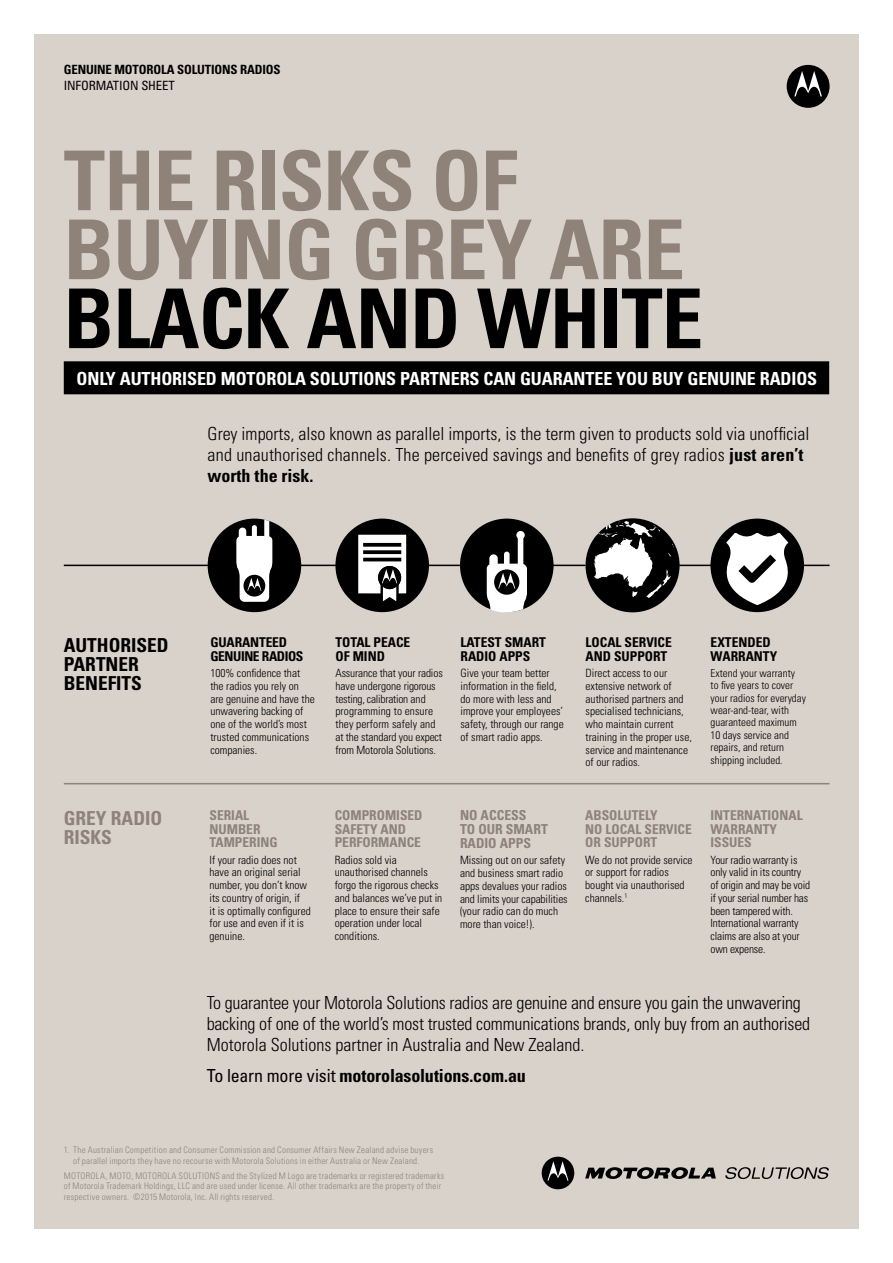
<style>
.page{position:relative;width:893px;height:1263px;background:#fff}
.page>*{position:absolute;margin:0;border:0;box-sizing:border-box;transform-origin:0 0}
.t1{font:700 condensed 82.5px/69px "Univers";letter-spacing:-.01em;color:#8e8279}
.t2{font:700 condensed 82.5px "Univers";letter-spacing:-.01em;color:#000}
.t3{font:700 condensed 19.2px/19.2px "Univers";color:#000}
.t4{font:700 condensed 19.2px/19.2px "Univers";color:#8e8279}
.t5{font:300 condensed 18px/21px "Univers";color:#000}
.t6{font:700 condensed 18px "Univers";letter-spacing:-.005em;color:#fff}
.t7{font:700 condensed 18px "Univers";letter-spacing:-.01em;color:#000}
.t8{font:700 condensed 13.8px/13.8px "Univers";color:#8e8279}
.t9{font:700 condensed 13.5px/13.5px "Univers";color:#8e8279}
.t10{font:700 condensed 13.5px/13.5px "Univers";color:#000}
.t11{font:700 condensed 13.5px/13.5px "Univers";letter-spacing:-.03em;color:#000}
.t12{font:700 condensed 12.75px "Univers";letter-spacing:-.01em;color:#000}
.t13{font:condensed 12.75px "Univers";letter-spacing:-.01em;color:#000}
.t14{font:300 condensed 11.4px/12.8px "Univers";color:#000}
.t15{font:300 condensed 10.95px/12.5px "Univers";color:#000}
.t16{font:300 condensed 9px/10.5px "Univers";letter-spacing:.025em;color:#8e8279;text-align:center}
.s1{font-weight:700}
.s2{font-weight:400}
</style>
<div class="page">
<div style="left:34px;top:34px;width:825px;height:1195px;background:#d9d2cb"></div>
<hr style="left:64px;top:565px;width:766px;height:1px;background:#000">
<div style="left:64px;top:361px;width:765px;height:33px;background:#000"></div>
<svg style="left:542px;top:1157px;width:32px;height:32px"></svg>
<svg style="left:585px;top:1167px;width:131px;height:12px"></svg>
<svg style="left:725px;top:1167px;width:104px;height:12px"></svg>
<div style="left:335px;top:519px;width:94px;height:93px;background:#000;border-radius:50%"></div>
<div style="left:710px;top:519px;width:94px;height:93px;background:#000;border-radius:50%"></div>
<svg style="left:723px;top:533px;width:68px;height:71px"></svg>
<div style="left:208px;top:519px;width:93px;height:93px;background:#000;border-radius:50%"></div>
<svg style="left:224px;top:518px;width:52px;height:84px"></svg>
<svg style="left:358px;top:535px;width:48px;height:66px"></svg>
<div style="left:460px;top:519px;width:94px;height:93px;background:#000;border-radius:50%"></div>
<svg style="left:585px;top:518px;width:95px;height:94px"></svg>
<hr style="left:64px;top:783px;width:766px;height:1px;background:#8e8279">
<svg style="left:486px;top:531px;width:41px;height:82px"></svg>
<svg style="left:787px;top:65px;width:43px;height:43px"></svg>
<p class="t12" style="left:64px;top:62px;width:218px">GENUINE MOTOROLA SOLUTIONS RADIOS</p>
<p class="t13" style="left:64px;top:77px;width:113px">INFORMATION SHEET</p>
<h1 class="t1" style="left:64px;top:146px;width:623px">THE RISKS OF<br>BUYING GREY ARE</h1>
<h1 class="t2" style="left:64px;top:268px;width:641px">BLACK AND WHITE</h1>
<h3 class="t6" style="left:77px;top:367px;width:742px">ONLY AUTHORISED MOTOROLA SOLUTIONS PARTNERS CAN GUARANTEE YOU BUY GENUINE RADIOS</h3>
<h3 class="t5" style="left:208px;top:423px;width:603px">Grey imports, also known as parallel imports, is the term given to products sold via unofficial and unauthorised channels. The perceived savings and benefits of grey radios <span class="s1">just aren’t worth the risk.</span></h3>
<h2 class="t3" style="left:64px;top:635px;width:106px">AUTHORISED<br>PARTNER<br>BENEFITS</h2>
<p class="t11" style="left:210px;top:635px;width:95px">GUARANTEED<br>GENUINE RADIOS</p>
<p class="t14" style="left:210px;top:667px;width:106px">100% confidence that the radios you rely on are genuine and have the unwavering backing of one of the world’s most trusted communications companies.</p>
<p class="t10" style="left:335px;top:635px;width:76px">TOTAL PEACE<br>OF MIND</p>
<p class="t14" style="left:335px;top:667px;width:109px">Assurance that your radios have undergone rigorous testing, calibration and programming to ensure they perform safely and at the standard you expect from Motorola Solutions.</p>
<p class="t10" style="left:460px;top:635px;width:87px">LATEST SMART<br>RADIO APPS</p>
<p class="t14" style="left:460px;top:667px;width:105px">Give your team better information in the field, do more with less and improve your employees’ safety, through our range of smart radio apps.</p>
<p class="t10" style="left:586px;top:635px;width:88px">LOCAL SERVICE<br>AND SUPPORT</p>
<p class="t14" style="left:586px;top:667px;width:108px">Direct access to our extensive network of authorised partners and specialised technicians, who maintain current training in the proper use, service and maintenance of our radios.</p>
<p class="t10" style="left:711px;top:635px;width:68px">EXTENDED<br>WARRANTY</p>
<p class="t15" style="left:711px;top:667px;width:97px">Extend your warranty<br>to five years to cover your radios for everyday wear-and-tear, with guaranteed maximum<br>10 days service and repairs, and return shipping included.</p>
<h2 class="t4" style="left:64px;top:808px;width:100px">GREY RADIO<br>RISKS</h2>
<p class="t9" style="left:210px;top:808px;width:70px">SERIAL<br>NUMBER<br>TAMPERING</p>
<p class="t14" style="left:210px;top:853px;width:103px">If your radio does not have an original serial number, you don’t know its country of origin, if<br>it is optimally configured for use and even if it is genuine.</p>
<p class="t9" style="left:335px;top:808px;width:89px">COMPROMISED<br>SAFETY AND<br>PERFORMANCE</p>
<p class="t14" style="left:335px;top:853px;width:109px">Radios sold via unauthorised channels forgo the rigorous checks and balances we’ve put in place to ensure their safe operation under local conditions.</p>
<p class="t8" style="left:460px;top:808px;width:89px">NO ACCESS<br>TO OUR SMART<br>RADIO APPS</p>
<p class="t14" style="left:460px;top:854px;width:109px">Missing out on our safety and business smart radio apps devalues your radios and limits your capabilities (your radio can do much more than voice!).</p>
<p class="t9" style="left:585px;top:808px;width:108px">ABSOLUTELY<br>NO LOCAL SERVICE<br>OR SUPPORT</p>
<p class="t14" style="left:585px;top:853px;width:109px">We do not provide service or support for radios bought via unauthorised channels.<sup>1</sup></p>
<p class="t9" style="left:710px;top:808px;width:94px">INTERNATIONAL<br>WARRANTY<br>ISSUES</p>
<p class="t14" style="left:710px;top:853px;width:101px">Your radio warranty is only valid in its country of origin and may be void if your serial number has been tampered with.<br>International warranty claims are also at your own expense.</p>
<p class="t5" style="left:207px;top:992px;width:605px">To guarantee your Motorola Solutions radios are genuine and ensure you gain the unwavering backing of one of the world’s most trusted communications brands, only buy from an authorised<br>Motorola Solutions partner in Australia and New Zealand.</p>
<h3 class="t7" style="left:207px;top:1064px;width:321px"><span class="s2">To learn more visit</span> motorolasolutions.com.au</h3>
<p class="t16" style="left:64px;top:1145px;width:371px">1. The Australian Competition and Consumer Commission and Consumer Affairs New Zealand advise buyers of parallel imports they have no recourse with Motorola Solutions in either Australia or New Zealand.</p>
<p class="t16" style="left:64px;top:1170px;width:382px;text-align:left">MOTOROLA, MOTO, MOTOROLA SOLUTIONS and the Stylized M Logo are trademarks or registered trademarks of Motorola Trademark Holdings, LLC and are used under license. All other trademarks are the property of their respective owners. ©2015 Motorola, Inc. All rights reserved.</p>
</div>
